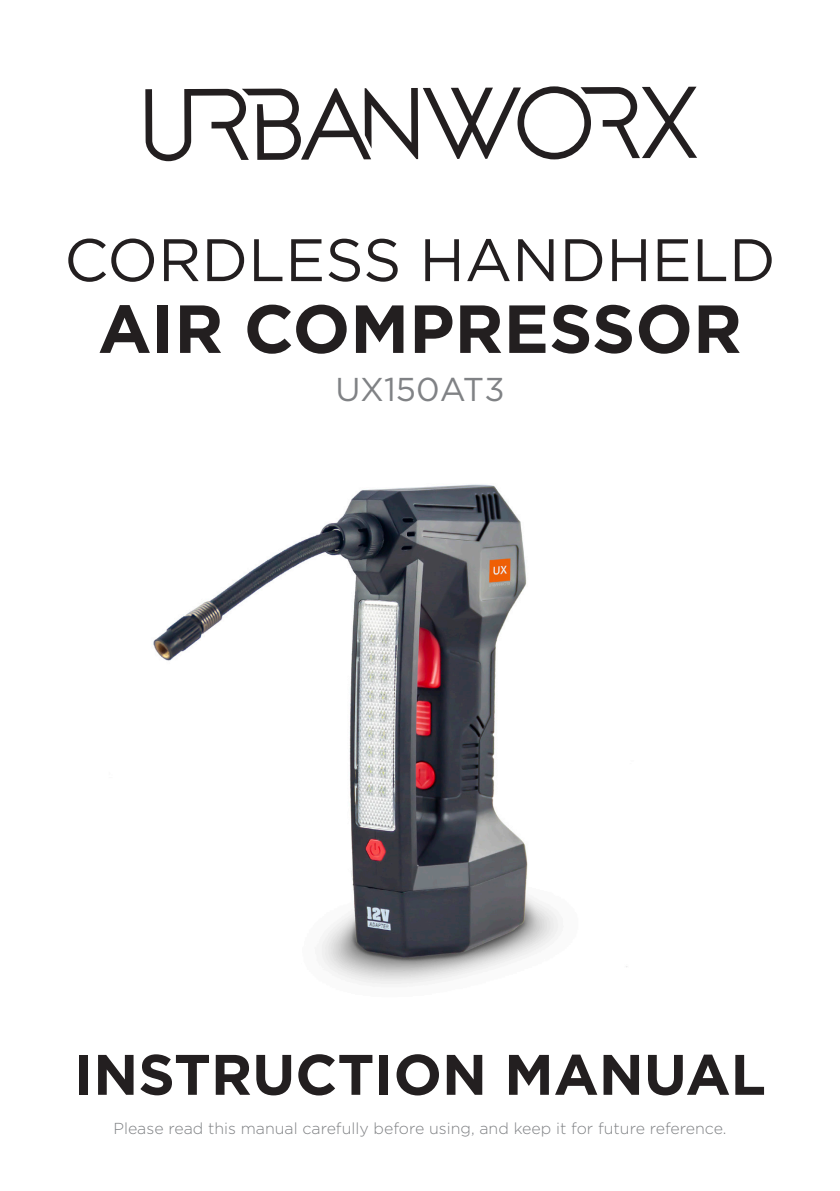
<style>
.page{position:relative;width:840px;height:1191px;background:#fff}
.page>*{position:absolute;margin:0;border:0;box-sizing:border-box;transform-origin:0 0}
.t1{font:700 67.8px "Gotham";color:#231f20}
.t2{font:59.8px "Gotham";color:#231f20}
.t3{font:700 57px "Gotham";color:#231f20}
.t4{font:33px "Gotham";color:#808285}
.t5{font:300 15.8px "Gotham";color:#808285}
</style>
<div class="page">
<svg style="left:145px;top:86px;width:551px;height:75px"></svg>
<img style="left:153px;top:484px;width:474px;height:500px">
<p class="t2" style="left:64px;top:222px;width:712px">CORDLESS HANDHELD</p>
<p class="t1" style="left:98px;top:284px;width:645px">AIR COMPRESSOR</p>
<p class="t4" style="left:335px;top:368px;width:171px">UX150AT3</p>
<p class="t3" style="left:74px;top:1036px;width:692px">INSTRUCTION MANUAL</p>
<p class="t5" style="left:113px;top:1118px;width:614px">Please read this manual carefully before using, and keep it for future reference.</p>
</div>
